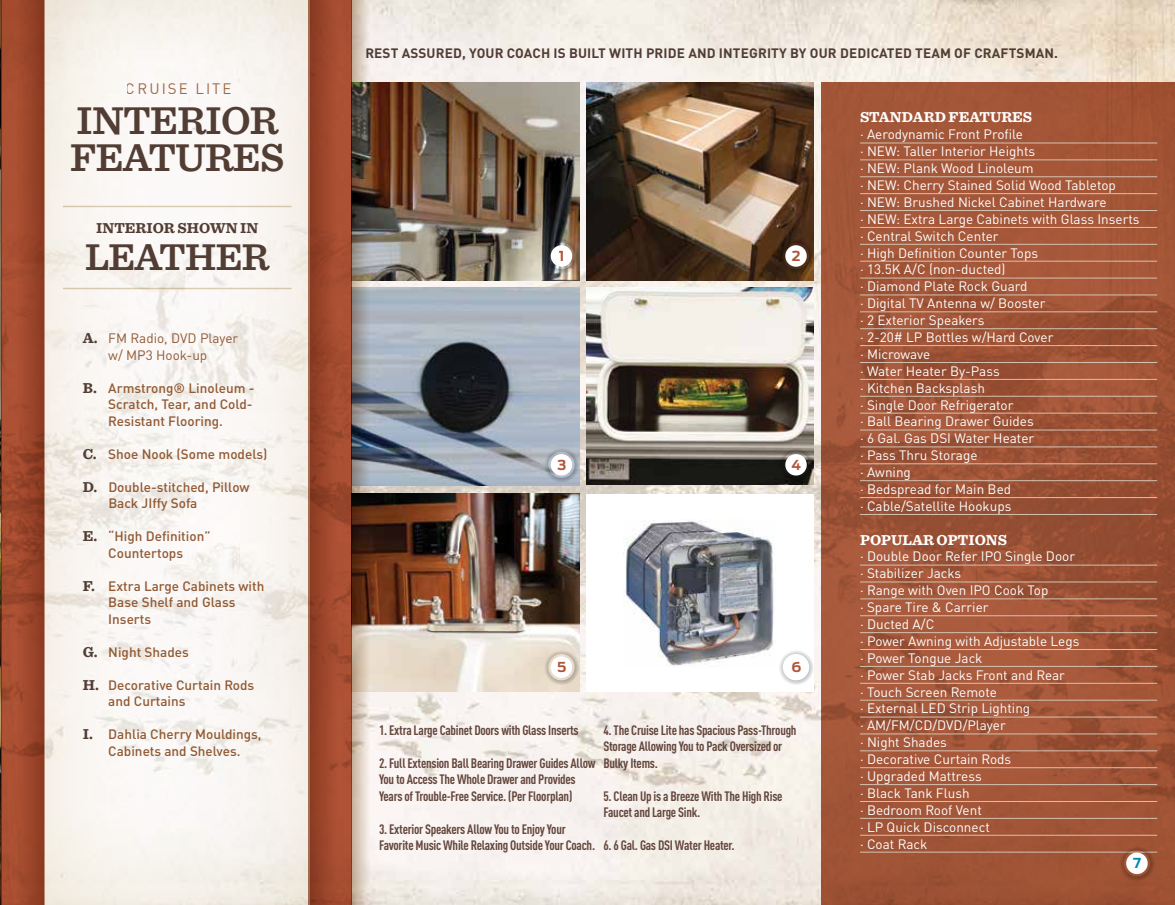
<style>
.page{position:relative;width:1175px;height:905px;background:#fff}
.page>*{position:absolute;margin:0;border:0;box-sizing:border-box;transform-origin:0 0}
.t1{font:600 40.5px/37.5px "Sentinel";letter-spacing:-.02em;color:#513d34}
.t2{font:600 39px "Sentinel";letter-spacing:-.02em;color:#513d34}
.t3{font:700 15px "Sentinel";color:#fff}
.t4{font:700 15px "Sentinel";color:#513d34}
.t5{font:15px "DINOT";letter-spacing:.135em;color:#915933}
.t6{font:700 13.65px "Antenna";color:#b25538}
.t7{font:700 13.65px "Antenna";color:#008bac}
.t8{font:13.5px/16.8px "DINOT";color:#fff}
.t9{font:700 condensed 13.5px/16.5px "DINOT";letter-spacing:-.02em;color:#64463d}
.t10{font:500 13.5px/16.5px "DINOT";color:#915933}
.t11{font:700 13.5px "DINOT";letter-spacing:.01em;color:#513d34}
.t12{font:13.5px/16.5px "DINOT";color:#915933;text-align:center}
.s1{font-family:"Sentinel";font-weight:700;font-size:15px;color:#513d34}
</style>
<div class="page">
<img style="left:379px;top:0;width:795px;height:904px">
<img style="left:379px;top:82px;width:200px;height:198px">
<img style="left:379px;top:287px;width:200px;height:198px">
<img style="left:586px;top:82px;width:227px;height:198px">
<img style="left:586px;top:287px;width:227px;height:197px">
<div style="left:586px;top:493px;width:227px;height:198px;background:#fff"></div>
<img style="left:624px;top:520px;width:150px;height:146px">
<img style="left:379px;top:493px;width:200px;height:198px">
<div style="left:819px;top:81px;width:355px;height:823px;background:#dacbae;opacity:.9"></div>
<hr style="left:860px;top:143px;width:297px;height:1px;background:#d3c2b1">
<hr style="left:860px;top:159px;width:297px;height:1px;background:#d3c2b1">
<hr style="left:860px;top:176px;width:297px;height:1px;background:#d3c2b1">
<hr style="left:860px;top:193px;width:297px;height:1px;background:#d3c2b1">
<hr style="left:860px;top:210px;width:297px;height:1px;background:#d3c2b1">
<hr style="left:860px;top:227px;width:297px;height:1px;background:#d3c2b1">
<hr style="left:860px;top:244px;width:297px;height:1px;background:#d3c2b1">
<hr style="left:860px;top:261px;width:297px;height:1px;background:#d3c2b1">
<hr style="left:860px;top:278px;width:297px;height:1px;background:#d3c2b1">
<hr style="left:860px;top:294px;width:297px;height:1px;background:#d3c2b1">
<hr style="left:860px;top:311px;width:297px;height:1px;background:#d3c2b1">
<hr style="left:860px;top:328px;width:297px;height:1px;background:#d3c2b1">
<hr style="left:860px;top:345px;width:297px;height:1px;background:#d3c2b1">
<hr style="left:860px;top:362px;width:297px;height:1px;background:#d3c2b1">
<hr style="left:860px;top:379px;width:297px;height:1px;background:#d3c2b1">
<hr style="left:860px;top:396px;width:297px;height:1px;background:#d3c2b1">
<hr style="left:860px;top:413px;width:297px;height:1px;background:#d3c2b1">
<hr style="left:860px;top:429px;width:297px;height:1px;background:#d3c2b1">
<hr style="left:860px;top:446px;width:297px;height:1px;background:#d3c2b1">
<hr style="left:860px;top:463px;width:297px;height:1px;background:#d3c2b1">
<hr style="left:860px;top:480px;width:297px;height:1px;background:#d3c2b1">
<hr style="left:860px;top:497px;width:297px;height:1px;background:#d3c2b1">
<hr style="left:860px;top:514px;width:297px;height:1px;background:#d3c2b1">
<hr style="left:860px;top:564px;width:297px;height:1px;background:#d3c2b1">
<hr style="left:860px;top:581px;width:297px;height:1px;background:#d3c2b1">
<hr style="left:860px;top:598px;width:297px;height:1px;background:#d3c2b1">
<hr style="left:860px;top:615px;width:297px;height:1px;background:#d3c2b1">
<hr style="left:860px;top:632px;width:297px;height:1px;background:#d3c2b1">
<hr style="left:860px;top:649px;width:297px;height:1px;background:#d3c2b1">
<hr style="left:860px;top:666px;width:297px;height:1px;background:#d3c2b1">
<hr style="left:860px;top:683px;width:297px;height:1px;background:#d3c2b1">
<hr style="left:860px;top:699px;width:297px;height:1px;background:#d3c2b1">
<hr style="left:860px;top:716px;width:297px;height:1px;background:#d3c2b1">
<hr style="left:860px;top:733px;width:297px;height:1px;background:#d3c2b1">
<hr style="left:860px;top:750px;width:297px;height:1px;background:#d3c2b1">
<hr style="left:860px;top:767px;width:297px;height:1px;background:#d3c2b1">
<hr style="left:860px;top:784px;width:297px;height:1px;background:#d3c2b1">
<hr style="left:860px;top:801px;width:297px;height:1px;background:#d3c2b1">
<hr style="left:860px;top:818px;width:297px;height:1px;background:#d3c2b1">
<hr style="left:860px;top:834px;width:297px;height:1px;background:#d3c2b1">
<hr style="left:860px;top:851px;width:297px;height:1px;background:#d3c2b1">
<svg style="left:1119px;top:845px;width:35px;height:36px"></svg>
<div style="left:1126px;top:852px;width:21px;height:22px;background:#fff;border-radius:50%"></div>
<svg style="left:1px;top:0;width:37px;height:904px;background:#a0492d"></svg>
<svg style="left:0;top:0;width:1px;height:904px"></svg>
<img style="left:351px;top:0;width:28px;height:904px">
<div style="left:38px;top:0;width:272px;height:904px;background:#dacbae;opacity:.9"></div>
<svg style="left:308px;top:0;width:43px;height:904px;background:#9f492e"></svg>
<svg style="left:544px;top:238px;width:35px;height:36px"></svg>
<div style="left:550px;top:245px;width:22px;height:22px;background:#fff;border-radius:50%"></div>
<svg style="left:544px;top:447px;width:35px;height:35px"></svg>
<div style="left:550px;top:454px;width:22px;height:21px;background:#fff;border-radius:50%"></div>
<svg style="left:544px;top:649px;width:35px;height:36px"></svg>
<div style="left:550px;top:656px;width:22px;height:22px;background:#fff;border-radius:50%"></div>
<svg style="left:778px;top:447px;width:35px;height:35px"></svg>
<div style="left:785px;top:454px;width:21px;height:21px;background:#fff;border-radius:50%"></div>
<svg style="left:778px;top:238px;width:35px;height:36px"></svg>
<div style="left:785px;top:245px;width:21px;height:22px;background:#fff;border-radius:50%"></div>
<svg style="left:779px;top:651px;width:34px;height:34px"></svg>
<div style="left:785px;top:656px;width:21px;height:22px;background:#fff;border-radius:50%"></div>
<hr style="left:63px;top:206px;width:229px;height:1px;background:#dfd2b8">
<hr style="left:63px;top:288px;width:229px;height:1px;background:#dfd2b8">
<p class="t5" style="left:126px;top:79px;width:107px">CRUISE LITE</p>
<p class="t11" style="left:365px;top:44px;width:694px">REST ASSURED, YOUR COACH IS BUILT WITH PRIDE AND INTEGRITY BY OUR DEDICATED TEAM OF CRAFTSMAN.</p>
<h1 class="t1" style="left:70px;top:99px;width:216px">INTERIOR<br>FEATURES</h1>
<p class="t4" style="left:96px;top:216px;width:164px">INTERIOR SHOWN IN</p>
<h2 class="t2" style="left:85px;top:226px;width:186px">LEATHER</h2>
<p class="t6" style="left:559px;top:247px;width:7px">1</p>
<p class="t6" style="left:792px;top:247px;width:10px">2</p>
<p class="t12" style="left:83px;top:329px;width:157px"><span class="s1">A.</span> FM Radio, DVD Player w/ MP3 Hook-up</p>
<p class="t10" style="left:108px;top:379px;width:148px;text-indent:-26px"><span class="s1">B.</span> Armstrong® Linoleum -<br>Scratch, Tear, and Cold-<br>Resistant Flooring.</p>
<p class="t10" style="left:83px;top:445px;width:186px"><span class="s1">C.</span> Shoe Nook (Some models)</p>
<p class="t10" style="left:108px;top:478px;width:143px;text-indent:-26px"><span class="s1">D.</span> Double-stitched, Pillow<br>Back JIffy Sofa</p>
<p class="t10" style="left:83px;top:527px;width:129px;text-align:center"><span class="s1">E.</span> “High Definition”<br>Countertops</p>
<p class="t10" style="left:108px;top:577px;width:158px;text-indent:-26px"><span class="s1">F.</span> Extra Large Cabinets with<br>Base Shelf and Glass<br>Inserts</p>
<p class="t10" style="left:83px;top:643px;width:108px"><span class="s1">G.</span> Night Shades</p>
<p class="t10" style="left:108px;top:676px;width:147px;text-indent:-26px"><span class="s1">H.</span> Decorative Curtain Rods and Curtains</p>
<p class="t10" style="left:83px;top:725px;width:180px;text-align:center"><span class="s1">I.</span> Dahlia Cherry Mouldings,<br>Cabinets and Shelves.</p>
<p class="t9" style="left:379px;top:721px;width:201px">1. Extra Large Cabinet Doors with Glass Inserts</p>
<p class="t9" style="left:379px;top:754px;width:218px">2. Full Extension Ball Bearing Drawer Guides Allow<br>You to Access The Whole Drawer and Provides<br>Years of Trouble-Free Service. (Per Floorplan)</p>
<p class="t9" style="left:379px;top:820px;width:218px">3. Exterior Speakers Allow You to Enjoy Your<br>Favorite Music While Relaxing Outside Your Coach.</p>
<p class="t6" style="left:557px;top:456px;width:10px">3</p>
<p class="t6" style="left:557px;top:658px;width:11px">5</p>
<p class="t6" style="left:791px;top:456px;width:11px">4</p>
<p class="t6" style="left:791px;top:658px;width:11px">6</p>
<p class="t9" style="left:603px;top:721px;width:195px">4. The Cruise Lite has Spacious Pass-Through<br>Storage Allowing You to Pack Oversized or<br>Bulky Items.</p>
<p class="t9" style="left:603px;top:787px;width:181px">5. Clean Up is a Breeze With The High Rise<br>Faucet and Large Sink.</p>
<p class="t9" style="left:603px;top:837px;width:133px">6. 6 Gal. Gas DSI Water Heater.</p>
<p class="t3" style="left:860px;top:106px;width:174px">STANDARD FEATURES</p>
<p class="t8" style="left:860px;top:126px;width:281px">· Aerodynamic Front Profile<br>· NEW: Taller Interior Heights<br>· NEW: Plank Wood Linoleum<br>· NEW: Cherry Stained Solid Wood Tabletop<br>· NEW: Brushed Nickel Cabinet Hardware<br>· NEW: Extra Large Cabinets with Glass Inserts · Central Switch Center<br>· High Definition Counter Tops<br>· 13.5K A/C (non-ducted)<br>· Diamond Plate Rock Guard<br>· Digital TV Antenna w/ Booster<br>· 2 Exterior Speakers<br>· 2-20# LP Bottles w/Hard Cover<br>· Microwave<br>· Water Heater By-Pass<br>· Kitchen Backsplash<br>· Single Door Refrigerator<br>· Ball Bearing Drawer Guides<br>· 6 Gal. Gas DSI Water Heater<br>· Pass Thru Storage<br>· Awning<br>· Bedspread for Main Bed<br>· Cable/Satellite Hookups</p>
<p class="t3" style="left:860px;top:527px;width:148px">POPULAR OPTIONS</p>
<p class="t8" style="left:860px;top:548px;width:221px">· Double Door Refer IPO Single Door · Stabilizer Jacks<br>· Range with Oven IPO Cook Top<br>· Spare Tire &amp; Carrier<br>· Ducted A/C<br>· Power Awning with Adjustable Legs · Power Tongue Jack<br>· Power Stab Jacks Front and Rear<br>· Touch Screen Remote<br>· External LED Strip Lighting<br>· AM/FM/CD/DVD/Player<br>· Night Shades<br>· Decorative Curtain Rods<br>· Upgraded Mattress<br>· Black Tank Flush<br>· Bedroom Roof Vent<br>· LP Quick Disconnect<br>· Coat Rack</p>
<p class="t7" style="left:1133px;top:854px;width:10px">7</p>
</div>
